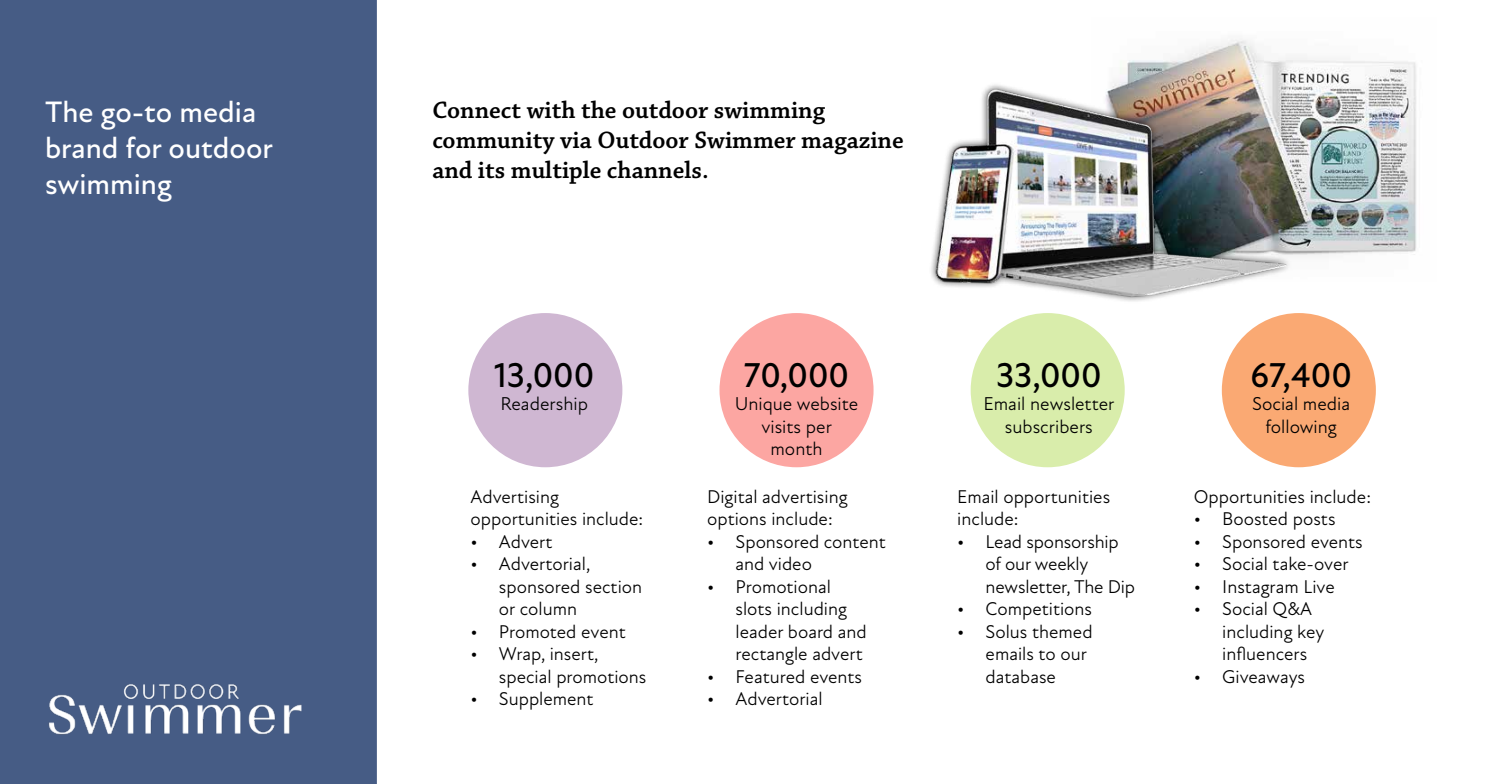
<style>
.page{position:relative;width:1499px;height:784px;background:#fff}
.page>*{position:absolute;margin:0;border:0;box-sizing:border-box;transform-origin:0 0}
.t1{font:500 35px "New Atten";color:#000}
.t2{font:500 30px/36px "New Atten";color:#fff}
.t3{font:600 25px/30px "Chaparral Pro";color:#000}
.t4{font:18.88px/22.6px "New Atten";color:#000;text-align:center}
.t5{font:18.75px/22.5px "New Atten";color:#000}
</style>
<div class="page">
<div style="left:0;top:0;width:376px;height:783px;background:#465c85"></div>
<img style="left:49px;top:684px;width:253px;height:51px">
<hr style="left:376px;top:0;width:1px;height:783px;background:#465c85">
<img style="left:1129px;top:39px;width:288px;height:217px">
<div style="left:1222px;top:313px;width:154px;height:154px;background:#faa973;border-radius:50%"></div>
<div style="left:971px;top:313px;width:154px;height:154px;background:#d9edab;border-radius:50%"></div>
<div style="left:719px;top:313px;width:154px;height:154px;background:#fca6a2;border-radius:50%"></div>
<div style="left:468px;top:313px;width:154px;height:154px;background:#cfb7d2;border-radius:50%"></div>
<img style="left:931px;top:61px;width:374px;height:280px">
<h2 class="t2" style="left:45px;top:94px;width:230px">The go-to media brand for outdoor swimming</h2>
<h3 class="t3" style="left:432px;top:96px;width:473px">Connect with the outdoor swimming community via Outdoor Swimmer magazine and its multiple channels.</h3>
<h1 class="t1" style="left:494px;top:354px;width:102px">13,000</h1>
<p class="t4" style="left:500px;top:392px;width:89px">Readership</p>
<p class="t5" style="left:471px;top:485px;width:174px">Advertising opportunities include:</p>
<p class="t5" style="left:471px;top:530px;width:83px">• Advert</p>
<p class="t5" style="left:499px;top:552px;width:145px;text-indent:-28px">• Advertorial, sponsored section or column</p>
<p class="t5" style="left:471px;top:620px;width:157px">• Promoted event</p>
<p class="t5" style="left:499px;top:642px;width:149px;text-indent:-28px">• Wrap, insert, special promotions</p>
<p class="t5" style="left:471px;top:687px;width:125px">• Supplement</p>
<h1 class="t1" style="left:744px;top:354px;width:107px">70,000</h1>
<p class="t4" style="left:735px;top:392px;width:125px">Unique website visits per month</p>
<p class="t5" style="left:707px;top:485px;width:142px">Digital advertising options include:</p>
<p class="t5" style="left:736px;top:530px;width:152px;text-indent:-28px">• Sponsored content and video</p>
<p class="t5" style="left:736px;top:575px;width:133px;text-indent:-28px">• Promotional slots including leader board and rectangle advert</p>
<p class="t5" style="left:707px;top:665px;width:156px">• Featured events</p>
<p class="t5" style="left:707px;top:687px;width:117px">• Advertorial</p>
<h1 class="t1" style="left:996px;top:354px;width:107px">33,000</h1>
<p class="t4" style="left:984px;top:392px;width:132px">Email newsletter subscribers</p>
<p class="t5" style="left:957px;top:485px;width:154px">Email opportunities include:</p>
<p class="t5" style="left:986px;top:530px;width:151px;text-indent:-28px">• Lead sponsorship of our weekly newsletter, The Dip</p>
<p class="t5" style="left:957px;top:597px;width:136px">• Competitions</p>
<p class="t5" style="left:986px;top:620px;width:109px;text-indent:-28px">• Solus themed emails to our database</p>
<h1 class="t1" style="left:1250px;top:354px;width:103px">67,400</h1>
<p class="t4" style="left:1252px;top:392px;width:100px">Social media following</p>
<p class="t5" style="left:1194px;top:485px;width:179px">Opportunities include:</p>
<p class="t5" style="left:1194px;top:507px;width:143px">• Boosted posts</p>
<p class="t5" style="left:1194px;top:530px;width:170px">• Sponsored events</p>
<p class="t5" style="left:1194px;top:552px;width:156px">• Social take-over</p>
<p class="t5" style="left:1194px;top:575px;width:142px">• Instagram Live</p>
<p class="t5" style="left:1222px;top:597px;width:103px;text-indent:-28px">• Social Q&amp;A including key influencers</p>
<p class="t5" style="left:1194px;top:665px;width:113px">• Giveaways</p>
</div>
